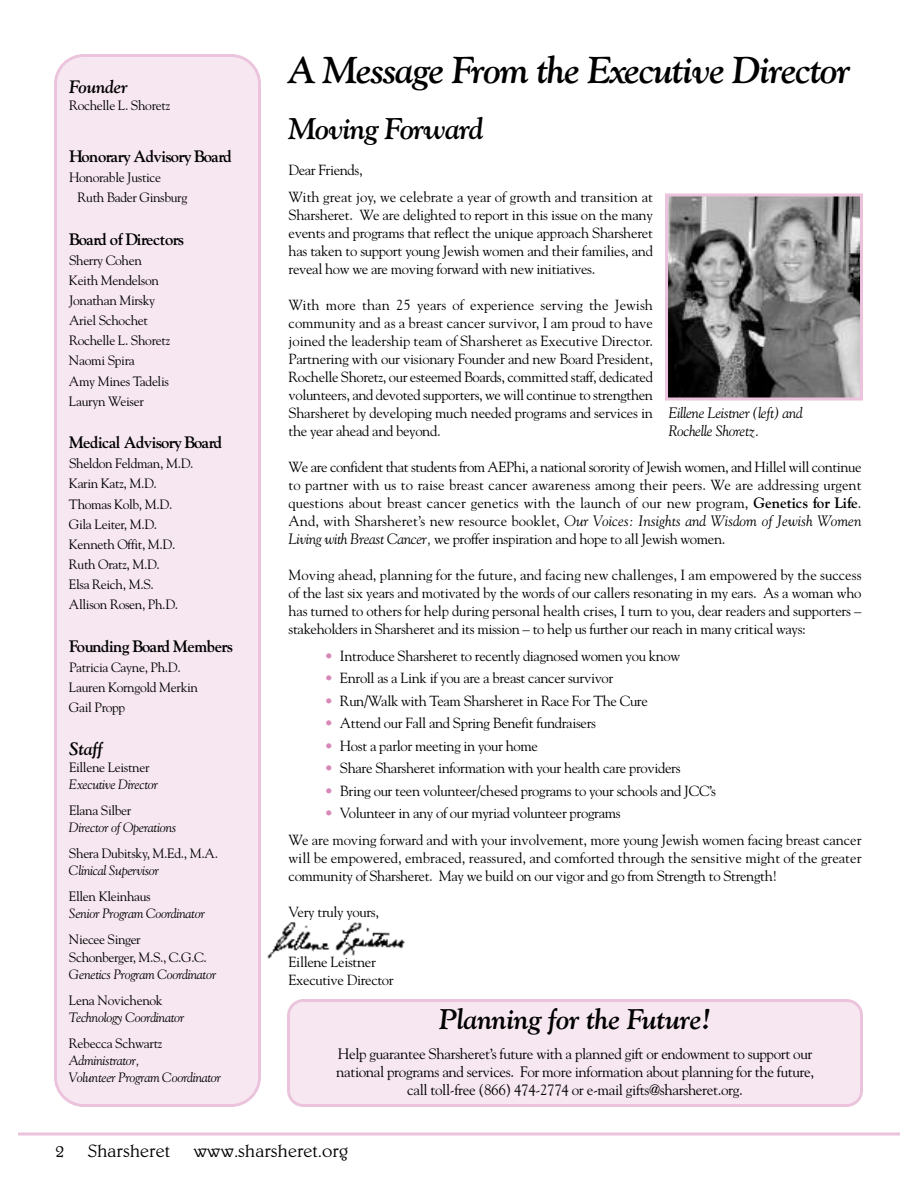
<style>
.page{position:relative;width:918px;height:1188px;background:#fff}
.page>*{position:absolute;margin:0;border:0;box-sizing:border-box;transform-origin:0 0}
.t1{font:italic 700 37.5px "Goudy Old Style BT";letter-spacing:-.025em;color:#000}
.t2{font:italic 700 30px "Goudy Old Style BT";letter-spacing:-.025em;color:#000}
.t3{font:italic 700 28.5px "Goudy Old Style BT";letter-spacing:-.01em;color:#000}
.t4{font:300 18px "Belwe";color:#000}
.t5{font:italic 700 18px "Goudy Old Style BT";letter-spacing:-.01em;color:#000}
.t6{font:700 16.5px "Goudy";letter-spacing:-.025em;color:#000}
.t7{font:15px/18px "Goudy";letter-spacing:-.025em;color:#000;text-align:center}
.t8{font:italic 15px "Goudy";color:#000}
.t9{font:italic 15px/18px "Goudy";letter-spacing:-.025em;color:#000}
.t10{font:14.7px/18px "Goudy";letter-spacing:-.025em;color:#000;text-align:justify}
.t11{font:14.7px/27px "Goudy";color:#000}
.t12{font:13.5px/20.1px "Goudy";letter-spacing:-.025em;color:#000}
.t13{font:italic 13.5px/17.1px "Goudy";letter-spacing:-.025em;color:#000}
.s1{font-weight:700;font-size:15px}
.s2{font-style:normal;font-size:14.7px}
.s3{font-style:italic;font-size:15px}
.s4{font-style:italic}
.s5{color:#d787b8}
</style>
<div class="page">
<img style="left:267px;top:922px;width:138px;height:37px">
<svg style="left:18px;top:1132px;width:882px;height:4px;background:#efd1e4"></svg>
<div style="left:54px;top:54px;width:207px;height:1053px;background:#f7e7f1"></div>
<img style="left:669px;top:198px;width:190px;height:198px">
<div style="left:665px;top:194px;width:198px;height:206px;border:3px solid #ebc3dc"></div>
<div style="left:287px;top:999px;width:576px;height:108px;background:#f7e7f1"></div>
<p class="t5" style="left:69px;top:80px;width:60px">Founder</p>
<p class="t12" style="left:69px;top:96px;width:103px">Rochelle L. Shoretz</p>
<p class="t6" style="left:69px;top:147px;width:164px">Honorary Advisory Board</p>
<p class="t12" style="left:78px;top:167px;width:111px;text-indent:-9px">Honorable Justice<br>Ruth Bader Ginsburg</p>
<p class="t6" style="left:69px;top:230px;width:117px">Board of Directors</p>
<p class="t12" style="left:69px;top:250px;width:103px">Sherry Cohen<br>Keith Mendelson<br>Jonathan Mirsky<br>Ariel Schochet<br>Rochelle L. Shoretz<br>Naomi Spira<br>Amy Mines Tadelis<br>Lauryn Weiser</p>
<p class="t6" style="left:69px;top:433px;width:155px">Medical Advisory Board</p>
<p class="t12" style="left:69px;top:454px;width:126px">Sheldon Feldman, M.D.<br>Karin Katz, M.D.<br>Thomas Kolb, M.D.<br>Gila Leiter, M.D.<br>Kenneth Offit, M.D.<br>Ruth Oratz, M.D.<br>Elsa Reich, M.S.<br>Allison Rosen, Ph.D.</p>
<p class="t6" style="left:69px;top:636px;width:166px">Founding Board Members</p>
<p class="t12" style="left:69px;top:657px;width:131px">Patricia Cayne, Ph.D.<br>Lauren Korngold Merkin<br>Gail Propp</p>
<p class="t5" style="left:69px;top:741px;width:35px">Staff</p>
<p class="t12" style="left:69px;top:757px;width:82px">Eillene Leistner</p>
<p class="t13" style="left:69px;top:776px;width:90px">Executive Director</p>
<p class="t12" style="left:69px;top:800px;width:64px">Elana Silber</p>
<p class="t13" style="left:69px;top:819px;width:109px">Director of Operations</p>
<p class="t12" style="left:69px;top:843px;width:151px">Shera Dubitsky, M.Ed., M.A.</p>
<p class="t13" style="left:69px;top:862px;width:92px">Clinical Supervisor</p>
<p class="t12" style="left:69px;top:887px;width:83px">Ellen Kleinhaus</p>
<p class="t13" style="left:69px;top:905px;width:137px">Senior Program Coordinator</p>
<p class="t12" style="left:69px;top:931px;width:140px;line-height:17.1px">Niecee Singer<br>Schonberger, M.S., C.G.C.</p>
<p class="t13" style="left:69px;top:965px;width:149px">Genetics Program Coordinator</p>
<p class="t12" style="left:69px;top:990px;width:95px">Lena Novichenok</p>
<p class="t13" style="left:69px;top:1009px;width:117px">Technology Coordinator</p>
<p class="t12" style="left:69px;top:1033px;width:95px">Rebecca Schwartz</p>
<p class="t13" style="left:69px;top:1052px;width:154px">Administrator,<br>Volunteer Program Coordinator</p>
<h1 class="t1" style="left:289px;top:55px;width:563px">A Message From the Executive Director</h1>
<h2 class="t2" style="left:289px;top:117px;width:197px">Moving Forward</h2>
<p class="t11" style="left:289px;top:156px;width:366px">Dear Friends,<br>With great joy, we celebrate a year of growth and transition at</p>
<p class="t10" style="left:289px;top:206px;width:366px">Sharsheret. We are delighted to report in this issue on the many events and programs that reflect the unique approach Sharsheret has taken to support young Jewish women and their families, and reveal how we are moving forward with new initiatives.</p>
<p class="t10" style="left:289px;top:296px;width:366px">With more than 25 years of experience serving the Jewish community and as a breast cancer survivor, I am proud to have joined the leadership team of Sharsheret as Executive Director.<br>Partnering with our visionary Founder and new Board President, Rochelle Shoretz, our esteemed Boards, committed staff, dedicated volunteers, and devoted supporters, we will continue to strengthen Sharsheret by developing much needed programs and services in the year ahead and beyond.</p>
<p class="t10" style="left:289px;top:458px;width:575px">We are confident that students from AEPhi, a national sorority of Jewish women, and Hillel will continue to partner with us to raise breast cancer awareness among their peers. We are addressing urgent questions about breast cancer genetics with the launch of our new program, <span class="s1">Genetics for Life</span>.</p>
<p class="t8" style="left:289px;top:512px;width:574px"><span class="s2">And, with Sharsheret’s new resource booklet,</span> Our Voices: Insights and Wisdom of Jewish Women</p>
<p class="t10" style="left:289px;top:530px;width:438px"><span class="s3">Living with Breast Cancer</span><span class="s4">,</span> we proffer inspiration and hope to all Jewish women.</p>
<p class="t10" style="left:289px;top:566px;width:575px">Moving ahead, planning for the future, and facing new challenges, I am empowered by the success of the last six years and motivated by the words of our callers resonating in my ears. As a woman who has turned to others for help during personal health crises, I turn to you, dear readers and supporters – stakeholders in Sharsheret and its mission – to help us further our reach in many critical ways:</p>
<p class="t10" style="left:325px;top:647px;width:357px"><span class="s5">•</span> Introduce Sharsheret to recently diagnosed women you know</p>
<p class="t10" style="left:325px;top:669px;width:290px"><span class="s5">•</span> Enroll as a Link if you are a breast cancer survivor</p>
<p class="t10" style="left:325px;top:692px;width:325px"><span class="s5">•</span> Run/Walk with Team Sharsheret in Race For The Cure</p>
<p class="t10" style="left:325px;top:714px;width:273px"><span class="s5">•</span> Attend our Fall and Spring Benefit fundraisers</p>
<p class="t10" style="left:325px;top:737px;width:215px"><span class="s5">•</span> Host a parlor meeting in your home</p>
<p class="t10" style="left:325px;top:759px;width:358px"><span class="s5">•</span> Share Sharsheret information with your health care providers</p>
<p class="t10" style="left:325px;top:782px;width:393px"><span class="s5">•</span> Bring our teen volunteer/chesed programs to your schools and JCC’s</p>
<p class="t10" style="left:289px;top:800px;width:575px;line-height:27px;text-indent:36px"><span class="s5">•</span> Volunteer in any of our myriad volunteer programs<br>We are moving forward and with your involvement, more young Jewish women facing breast cancer</p>
<p class="t11" style="left:289px;top:849px;width:575px;line-height:18px">will be empowered, embraced, reassured, and comforted through the sensitive might of the greater community of Sharsheret. May we build on our vigor and go from Strength to Strength!</p>
<p class="t10" style="left:289px;top:903px;width:92px">Very truly yours,</p>
<p class="t10" style="left:289px;top:953px;width:107px">Eillene Leistner<br>Executive Director</p>
<p class="t9" style="left:669px;top:403px;width:136px">Eillene Leistner (left) and<br>Rochelle Shoretz.</p>
<h3 class="t3" style="left:439px;top:1008px;width:274px">Planning for the Future!</h3>
<p class="t7" style="left:336px;top:1045px;width:480px">Help guarantee Sharsheret’s future with a planned gift or endowment to support our national programs and services. For more information about planning for the future, call toll-free (866) 474-2774 or e-mail gifts@sharsheret.org.</p>
<p class="t4" style="left:56px;top:1145px;width:10px">2</p>
<p class="t4" style="left:88px;top:1145px;width:84px">Sharsheret</p>
<p class="t4" style="left:194px;top:1145px;width:156px">www.sharsheret.org</p>
</div>
